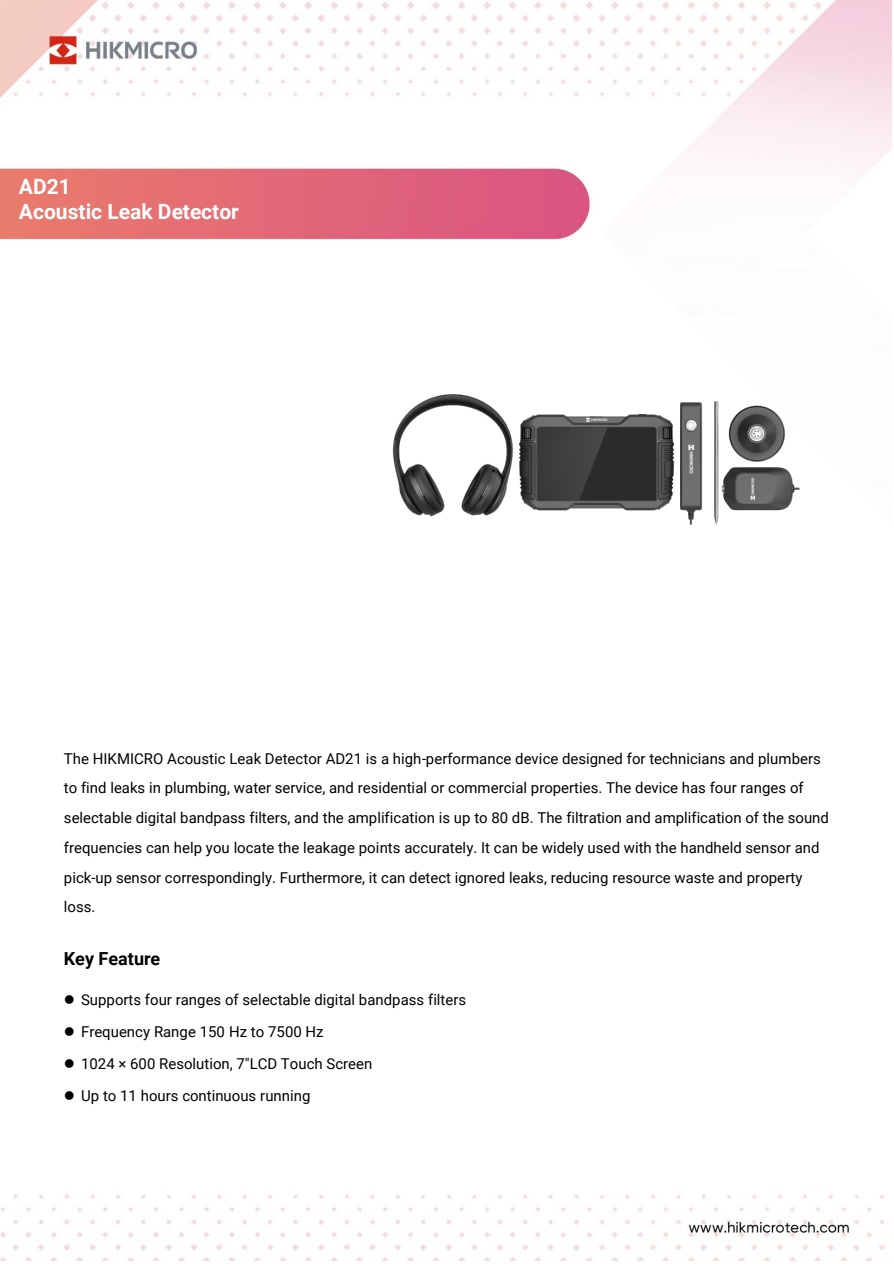
<style>
.page{position:relative;width:894px;height:1264px;background:#fff}
.page>*{position:absolute;margin:0;border:0;box-sizing:border-box;transform-origin:0 0}
.t1{font:700 21px/25.2px "Roboto";color:#fefefe}
.t2{font:700 18px "Roboto";color:#000}
.t3{font:15px/29.7px "Roboto";color:#000}
</style>
<div class="page">
<img style="left:0;top:0;width:891px;height:1260px">
<img style="left:387px;top:258px;width:414px;height:414px">
<h1 class="t1" style="left:19px;top:173px;width:221px">AD21<br>Acoustic Leak Detector</h1>
<p class="t3" style="left:64px;top:742px;width:766px">The HIKMICRO Acoustic Leak Detector AD21 is a high-performance device designed for technicians and plumbers to find leaks in plumbing, water service, and residential or commercial properties. The device has four ranges of selectable digital bandpass filters, and the amplification is up to 80 dB. The filtration and amplification of the sound frequencies can help you locate the leakage points accurately. It can be widely used with the handheld sensor and pick-up sensor correspondingly. Furthermore, it can detect ignored leaks, reducing resource waste and property loss.</p>
<p class="t2" style="left:64px;top:945px;width:98px">Key Feature</p>
<p class="t3" style="left:64px;top:983px;width:403px">● Supports four ranges of selectable digital bandpass filters</p>
<p class="t3" style="left:64px;top:1015px;width:261px">● Frequency Range 150 Hz to 7500 Hz</p>
<p class="t3" style="left:64px;top:1048px;width:310px">● 1024 × 600 Resolution, 7"LCD Touch Screen</p>
<p class="t3" style="left:64px;top:1080px;width:248px">● Up to 11 hours continuous running</p>
</div>
